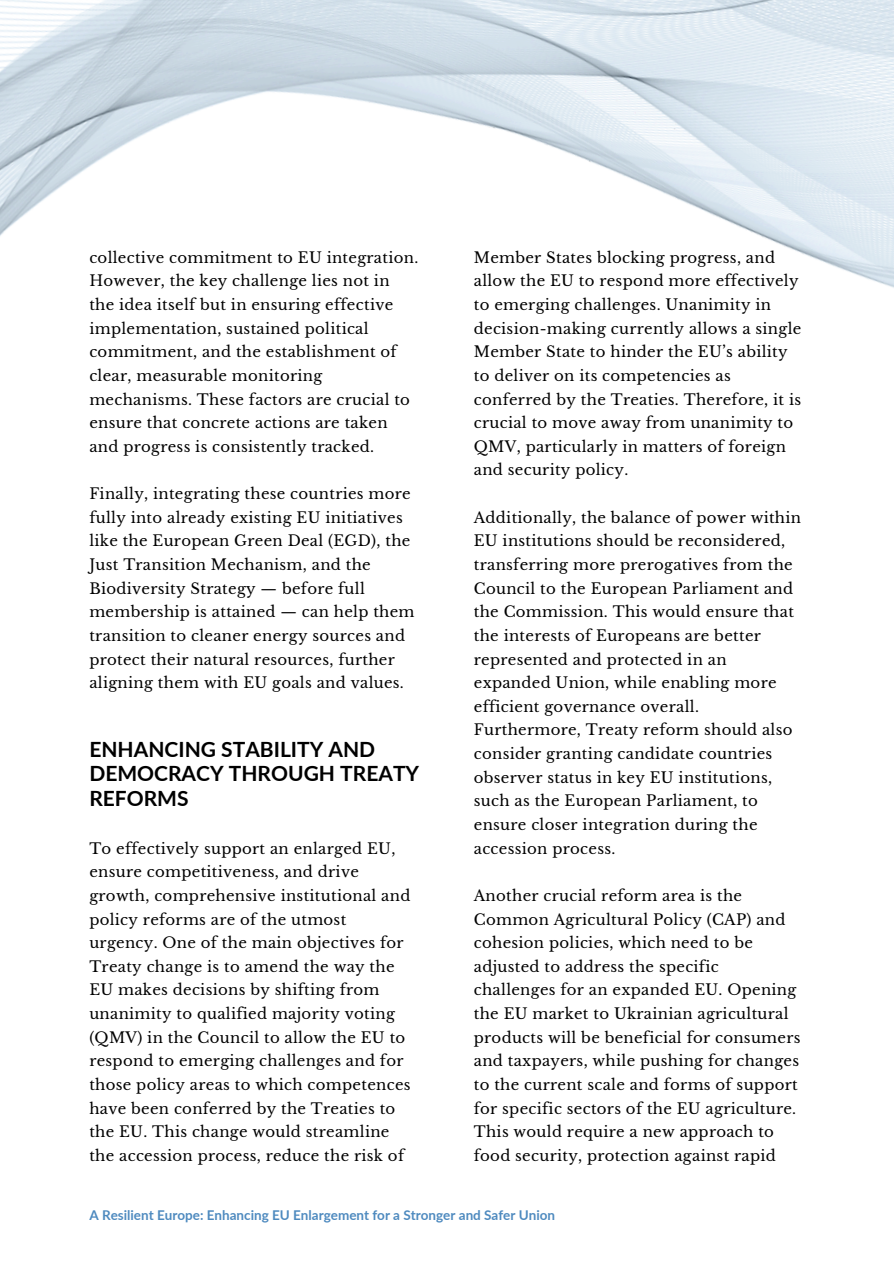
<style>
.page{position:relative;width:894px;height:1264px;background:#fff}
.page>*{position:absolute;margin:0;border:0;box-sizing:border-box;transform-origin:0 0}
.t1{font:700 21px/24.8px "Lato";color:#000}
.t2{font:14.85px/23.7px "Libre Baskerville";letter-spacing:.02em;color:#000}
.t3{font:700 13.5px "Lato";color:#0057a3}
</style>
<div class="page">
<img style="left:0;top:0;width:893px;height:288px">
<p class="t2" style="left:89px;top:246px;width:330px">collective commitment to EU integration.<br>However, the key challenge lies not in<br>the idea itself but in ensuring effective implementation, sustained political commitment, and the establishment of clear, measurable monitoring mechanisms. These factors are crucial to ensure that concrete actions are taken and progress is consistently tracked.</p>
<p class="t2" style="left:89px;top:482px;width:326px">Finally, integrating these countries more fully into already existing EU initiatives like the European Green Deal (EGD), the Just Transition Mechanism, and the Biodiversity Strategy — before full membership is attained — can help them transition to cleaner energy sources and protect their natural resources, further aligning them with EU goals and values.</p>
<p class="t1" style="left:89px;top:736px;width:331px">ENHANCING STABILITY AND<br>DEMOCRACY THROUGH TREATY<br>REFORMS</p>
<p class="t2" style="left:89px;top:836px;width:322px">To effectively support an enlarged EU, ensure competitiveness, and drive growth, comprehensive institutional and policy reforms are of the utmost urgency. One of the main objectives for Treaty change is to amend the way the EU makes decisions by shifting from unanimity to qualified majority voting (QMV) in the Council to allow the EU to respond to emerging challenges and for those policy areas to which competences have been conferred by the Treaties to the EU. This change would streamline the accession process, reduce the risk of</p>
<p class="t2" style="left:473px;top:246px;width:329px">Member States blocking progress, and allow the EU to respond more effectively to emerging challenges. Unanimity in decision-making currently allows a single Member State to hinder the EU’s ability to deliver on its competencies as conferred by the Treaties. Therefore, it is crucial to move away from unanimity to QMV, particularly in matters of foreign and security policy.</p>
<h1 class="t2" style="left:473px;top:505px;width:329px">Additionally, the balance of power within EU institutions should be reconsidered, transferring more prerogatives from the Council to the European Parliament and the Commission. This would ensure that the interests of Europeans are better represented and protected in an expanded Union, while enabling more efficient governance overall.<br>Furthermore, Treaty reform should also consider granting candidate countries observer status in key EU institutions, such as the European Parliament, to ensure closer integration during the accession process.</h1>
<p class="t2" style="left:473px;top:883px;width:328px">Another crucial reform area is the Common Agricultural Policy (CAP) and cohesion policies, which need to be adjusted to address the specific challenges for an expanded EU. Opening the EU market to Ukrainian agricultural products will be beneficial for consumers and taxpayers, while pushing for changes to the current scale and forms of support for specific sectors of the EU agriculture.<br>This would require a new approach to food security, protection against rapid</p>
<p class="t3" style="left:89px;top:1206px;width:467px">A Resilient Europe: Enhancing EU Enlargement for a Stronger and Safer Union</p>
</div>
